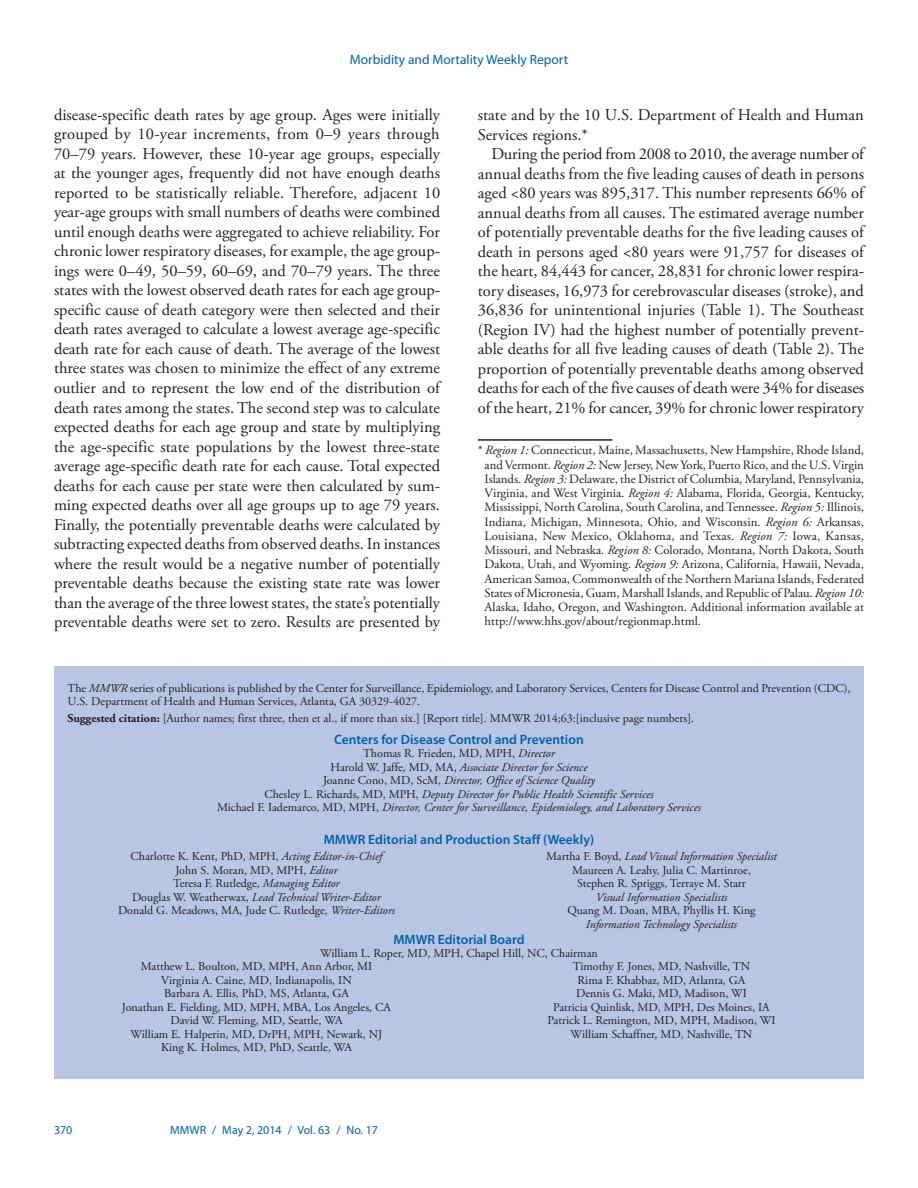
<style>
.page{position:relative;width:918px;height:1188px;background:#fff}
.page>*{position:absolute;margin:0;border:0;box-sizing:border-box;transform-origin:0 0}
.body_copy{font:16.5px/19.5px "Adobe Garamond Pro";color:#231f20;text-align:justify}
.t1{font:600 13.5px "Myriad Pro";color:#0161ab}
.t2{font:13.5px "Myriad Pro";color:#0161ab}
.footnote_w_rule_text{font:12.75px/14.2px "Adobe Garamond Pro";color:#231f20;text-align:justify}
.t3{font:12px/13.5px "Adobe Garamond Pro";color:#231f20;text-align:center}
.t4{font:italic 12px/13.5px "Adobe Garamond Pro";color:#231f20;text-align:center}
.footer_left{font:12px "Myriad Pro";color:#0161ab}
.s1{font-style:italic}
.s2{font-weight:700}
.s3{font-style:normal}
</style>
<div class="page">
<div style="left:54px;top:666px;width:810px;height:413px;background:#b8c6e3"></div>
<hr style="left:478px;top:439px;width:134px;height:2px;background:#231f20">
<p class="t2" style="left:350px;top:51px;width:220px">Morbidity and Mortality Weekly Report</p>
<p class="body_copy" style="left:54px;top:106px;width:388px">disease-specific death rates by age group. Ages were initially grouped by 10-year increments, from 0–9 years through 70–79 years. However, these 10-year age groups, especially at the younger ages, frequently did not have enough deaths reported to be statistically reliable. Therefore, adjacent 10 year-age groups with small numbers of deaths were combined until enough deaths were aggregated to achieve reliability. For chronic lower respiratory diseases, for example, the age group&shy;ings were 0–49, 50–59, 60–69, and 70–79 years. The three states with the lowest observed death rates for each age group&shy;specific cause of death category were then selected and their death rates averaged to calculate a lowest average age-specific death rate for each cause of death. The average of the lowest three states was chosen to minimize the effect of any extreme outlier and to represent the low end of the distribution of death rates among the states. The second step was to calculate expected deaths for each age group and state by multiplying the age-specific state populations by the lowest three-state average age-specific death rate for each cause. Total expected deaths for each cause per state were then calculated by sum&shy;ming expected deaths over all age groups up to age 79 years.<br>Finally, the potentially preventable deaths were calculated by subtracting expected deaths from observed deaths. In instances where the result would be a negative number of potentially preventable deaths because the existing state rate was lower than the average of the three lowest states, the state’s potentially preventable deaths were set to zero. Results are presented by</p>
<p class="body_copy" style="left:478px;top:106px;width:388px">state and by the 10 U.S. Department of Health and Human<br>Services regions.*</p>
<p class="body_copy" style="left:478px;top:145px;width:388px;text-indent:13px">During the period from 2008 to 2010, the average number of annual deaths from the five leading causes of death in persons aged &lt;80 years was 895,317. This number represents 66% of annual deaths from all causes. The estimated average number of potentially preventable deaths for the five leading causes of death in persons aged &lt;80 years were 91,757 for diseases of the heart, 84,443 for cancer, 28,831 for chronic lower respira&shy;tory diseases, 16,973 for cerebrovascular diseases (stroke), and 36,836 for unintentional injuries (Table 1). The Southeast (Region IV) had the highest number of potentially prevent&shy;able deaths for all five leading causes of death (Table 2). The proportion of potentially preventable deaths among observed deaths for each of the five causes of death were 34% for diseases of the heart, 21% for cancer, 39% for chronic lower respiratory</p>
<p class="footnote_w_rule_text" style="left:485px;top:444px;width:381px;text-indent:-7px">* <span class="s1">Region 1:</span> Connecticut, Maine, Massachusetts, New Hampshire, Rhode Island, and Vermont. <span class="s1">Region 2:</span> New Jersey, New York, Puerto Rico, and the U.S. Virgin Islands. <span class="s1">Region 3:</span> Delaware, the District of Columbia, Maryland, Pennsylvania, Virginia, and West Virginia. <span class="s1">Region 4:</span> Alabama, Florida, Georgia, Kentucky, Mississippi, North Carolina, South Carolina, and Tennessee. <span class="s1">Region 5:</span> Illinois, Indiana, Michigan, Minnesota, Ohio, and Wisconsin. <span class="s1">Region 6:</span> Arkansas, Louisiana, New Mexico, Oklahoma, and Texas. <span class="s1">Region 7:</span> Iowa, Kansas, Missouri, and Nebraska. <span class="s1">Region 8:</span> Colorado, Montana, North Dakota, South Dakota, Utah, and Wyoming. <span class="s1">Region 9:</span> Arizona, California, Hawaii, Nevada, American Samoa, Commonwealth of the Northern Mariana Islands, Federated States of Micronesia, Guam, Marshall Islands, and Republic of Palau. <span class="s1">Region 10:<br></span>Alaska, Idaho, Oregon, and Washington. Additional information available at http://www.hhs.gov/about/regionmap.html.</p>
<p class="t3" style="left:68px;top:682px;width:785px;text-align:left">The <span class="s1">MMWR</span> series of publications is published by the Center for Surveillance, Epidemiology, and Laboratory Services, Centers for Disease Control and Prevention (CDC),<br>U.S. Department of Health and Human Services, Atlanta, GA 30329-4027.</p>
<p class="t3" style="left:68px;top:712px;width:628px"><span class="s2">Suggested citation:</span> [Author names; first three, then et al., if more than six.] [Report title]. MMWR 2014;63:[inclusive page numbers].</p>
<p class="t1" style="left:334px;top:731px;width:251px">Centers for Disease Control and Prevention</p>
<p class="t4" style="left:217px;top:747px;width:485px"><span class="s3">Thomas R. Frieden, MD, MPH,</span> Director<br><span class="s3">Harold W. Jaffe, MD, MA,</span> Associate Director for Science<br><span class="s3">Joanne Cono, MD, ScM,</span> Director, Office of Science Quality<br><span class="s3">Chesley L. Richards, MD, MPH,</span> Deputy Director for Public Health Scientific Services<br><span class="s3">Michael F. Iademarco, MD, MPH,</span> Director, Center for Surveillance, Epidemiology, and Laboratory Services</p>
<p class="t1" style="left:324px;top:831px;width:272px">MMWR Editorial and Production Staff (Weekly)</p>
<p class="t3" style="left:118px;top:850px;width:278px">Charlotte K. Kent, PhD, MPH, <span class="s1">Acting Editor-in-Chief<br></span>John S. Moran, MD, MPH, <span class="s1">Editor<br></span>Teresa F. Rutledge, <span class="s1">Managing Editor<br></span>Douglas W. Weatherwax, <span class="s1">Lead Technical Writer-Editor </span>Donald G. Meadows, MA, Jude C. Rutledge, <span class="s1">Writer-Editors</span></p>
<p class="t3" style="left:546px;top:850px;width:232px">Martha F. Boyd, <span class="s1">Lead Visual Information Specialist<br></span>Maureen A. Leahy, Julia C. Martinroe,<br>Stephen R. Spriggs, Terraye M. Starr</p>
<p class="t4" style="left:596px;top:891px;width:133px">Visual Information Specialists</p>
<p class="t3" style="left:567px;top:904px;width:190px">Quang M. Doan, MBA, Phyllis H. King</p>
<p class="t4" style="left:586px;top:918px;width:153px">Information Technology Specialists</p>
<p class="t1" style="left:393px;top:931px;width:133px">MMWR Editorial Board</p>
<p class="t3" style="left:320px;top:947px;width:279px">William L. Roper, MD, MPH, Chapel Hill, NC, Chairman</p>
<p class="t3" style="left:141px;top:960px;width:233px">Matthew L. Boulton, MD, MPH, Ann Arbor, MI</p>
<p class="t3" style="left:161px;top:974px;width:192px">Virginia A. Caine, MD, Indianapolis, IN</p>
<p class="t3" style="left:164px;top:987px;width:186px">Barbara A. Ellis, PhD, MS, Atlanta, GA</p>
<p class="t3" style="left:122px;top:1001px;width:271px">Jonathan E. Fielding, MD, MPH, MBA, Los Angeles, CA</p>
<p class="t3" style="left:170px;top:1014px;width:174px">David W. Fleming, MD, Seattle, WA</p>
<p class="t3" style="left:131px;top:1028px;width:253px">William E. Halperin, MD, DrPH, MPH, Newark, NJ</p>
<p class="t3" style="left:161px;top:1041px;width:192px">King K. Holmes, MD, PhD, Seattle, WA</p>
<p class="t3" style="left:548px;top:960px;width:229px">Timothy F. Jones, MD, Nashville, TN<br>Rima F. Khabbaz, MD, Atlanta, GA<br>Dennis G. Maki, MD, Madison, WI<br>Patricia Quinlisk, MD, MPH, Des Moines, IA Patrick L. Remington, MD, MPH, Madison, WI William Schaffner, MD, Nashville, TN</p>
<p class="footer_left" style="left:54px;top:1123px;width:20px">370</p>
<p class="footer_left" style="left:170px;top:1123px;width:209px">MMWR / May 2, 2014 / Vol. 63 / No. 17</p>
</div>
